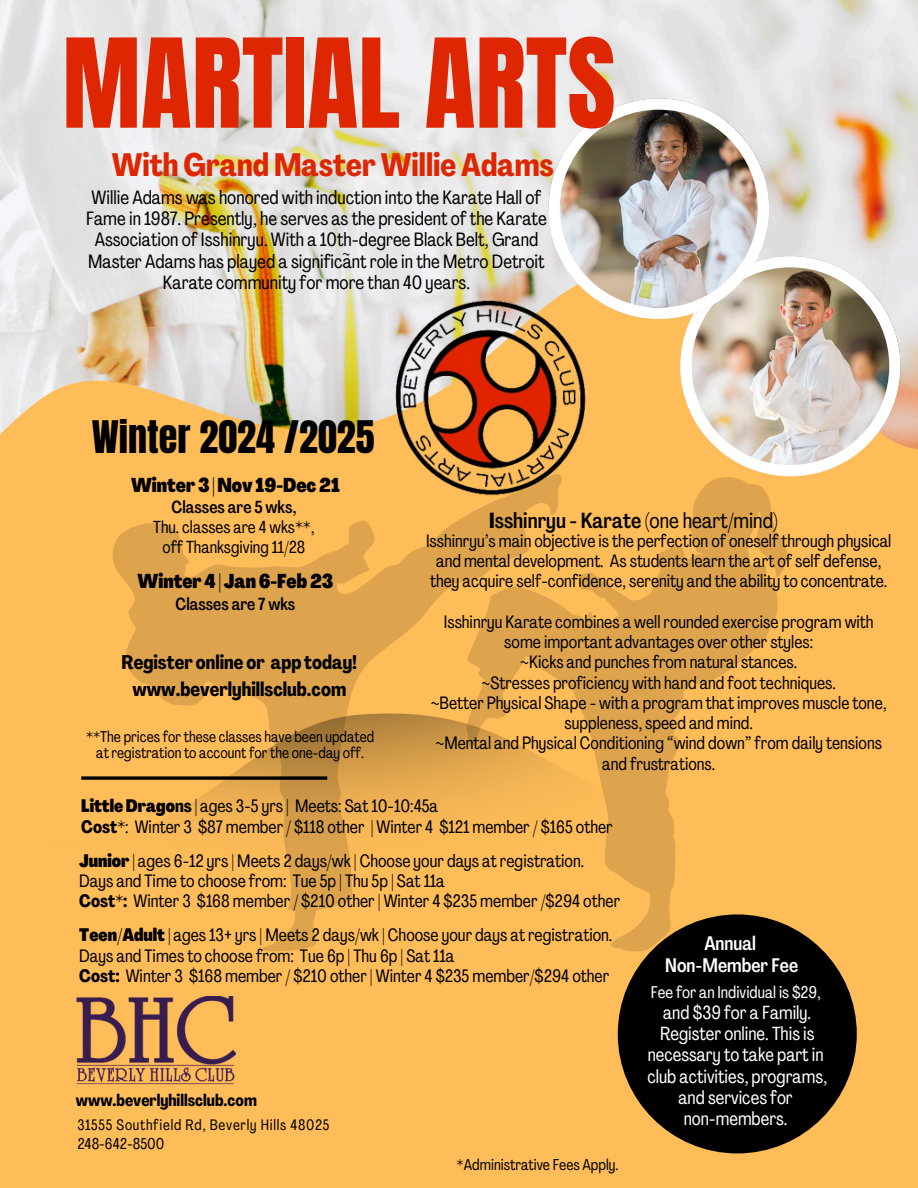
<style>
.page{position:relative;width:918px;height:1188px;background:#ffbd59}
.page>*{position:absolute;margin:0;border:0;box-sizing:border-box;transform-origin:0 0}
.t1{font:105px "Anton";color:#de2602}
.t2{font:38.1px "Anton";color:#000}
.t3{font:700 31.95px "Agrandir Tight";color:#de2602}
.t4{font:500 21.6px "Agrandir Tight";color:#000}
.t5{font:800 19.8px "Agrandir Tight";color:#000}
.t6{font:700 19.5px/27px "Agrandir Tight";color:#000;text-align:center}
.t7{font:500 19.35px/21.3px "Agrandir Tight";color:#fff;text-align:center}
.t8{font:19.05px/21.3px "Agrandir Tight";color:#000;text-align:center}
.t9{font:18.75px/21.3px "Agrandir Tight";color:#fff;text-align:center}
.t10{font:17.85px "Agrandir Tight";color:#000}
.t11{font:17.7px/20.2px "Agrandir Tight";color:#000;text-align:center}
.t12{font:17.25px "Agrandir Tight";color:#000}
.t13{font:500 17.25px "Agrandir Tight";color:#000}
.t14{font:16.8px "Agrandir Tight";color:#fff}
.t15{font:700 16.5px "Agrandir Tight";color:#000}
.t16{font:15.6px "Agrandir Tight";color:#000}
.t17{font:15.45px/16px "Agrandir Tight";color:#000;text-align:center}
.t18{font:15.3px "Agrandir Tight";color:#000}
.t19{font:15px "Agrandir Tight";letter-spacing:.05em;color:#000}
.s1{font-weight:700}
.s2{font-weight:400}
.s3{font-weight:800}
.s4{font-weight:500}
</style>
<div class="page">
<img style="left:0;top:0;width:918px;height:264px">
<svg style="left:0;top:264px;width:918px;height:213px"></svg>
<img style="left:680px;top:256px;width:221px;height:220px">
<img style="left:548px;top:98px;width:221px;height:221px">
<svg style="left:112px;top:474px;width:355px;height:477px"></svg>
<svg style="left:467px;top:477px;width:320px;height:475px"></svg>
<img style="left:376px;top:299px;width:229px;height:209px">
<div style="left:618px;top:914px;width:239px;height:239px;background:#000;border-radius:50%"></div>
<img style="left:76px;top:997px;width:160px;height:87px">
<svg style="left:81px;top:776px;width:246px;height:4px"></svg>
<p class="t1" style="left:62px;top:8px;width:555px">MARTIAL ARTS</p>
<p class="t3" style="left:112px;top:152px;width:444px">With Grand MasterWillieAdams</p>
<h5 class="t8" style="left:86px;top:188px;width:462px">Willie Adams was honored with induction into the Karate Hall of Fame in 1987. Presently, he serves as the president of the Karate Association of Isshinryu. With a 10th-degree Black Belt, Grand Master Adams has played a significant role in the Metro Detroit Karate community for more than 40 years.</h5>
<p class="t18" style="left:342px;top:247px;width:9px">~</p>
<p class="t2" style="left:92px;top:410px;width:284px">Winter 2024 /2025</p>
<p class="t5" style="left:131px;top:477px;width:210px">Winter3|Nov 19-Dec21</p>
<p class="t13" style="left:172px;top:501px;width:126px">Classes are 5 wks,</p>
<p class="t12" style="left:153px;top:520px;width:163px">Thu. classes are 4 wks**,</p>
<p class="t12" style="left:163px;top:540px;width:144px">off Thanksgiving 11/28</p>
<p class="t5" style="left:138px;top:573px;width:197px">Winter4| Jan6-Feb23</p>
<p class="t13" style="left:175px;top:597px;width:121px">Classes are 7 wks</p>
<p class="t6" style="left:122px;top:651px;width:237px">Register online or app today! www.beverlyhillsclub.com</p>
<p class="t17" style="left:86px;top:730px;width:290px">**The prices for these classes have been updated at registration to account for the one-day off.</p>
<p class="t4" style="left:489px;top:512px;width:290px"><span class="s1">I</span>sshinryu - Karate <span class="s2">(one heart/mind)</span></p>
<p class="t11" style="left:426px;top:532px;width:467px">Isshinryu’s main objective is the perfection of oneself through physical and mental development. As students learn the art of self defense, they acquire self-confidence, serenity and the ability to concentrate.</p>
<h2 class="t11" style="left:444px;top:613px;width:431px">Isshinryu Karate combines a well rounded exercise program with some important advantages over other styles:</h2>
<p class="t11" style="left:520px;top:654px;width:279px">~Kicks and punches from natural stances.</p>
<p class="t11" style="left:482px;top:674px;width:356px">~Stresses proficiency with hand and foot techniques.</p>
<p class="t11" style="left:431px;top:694px;width:457px">~Better Physical Shape - with a program that improves muscle tone, suppleness, speed and mind.</p>
<p class="t11" style="left:435px;top:735px;width:448px">~Mental and Physical Conditioning “wind down” from daily tensions and frustrations.</p>
<p class="t10" style="left:81px;top:799px;width:358px"><span class="s3">LittleDrago</span><span class="s1">ns</span> <span class="s4">|</span> ages 3-5 yrs | Meets: Sat 10-10:45a</p>
<p class="t10" style="left:81px;top:819px;width:533px"><span class="s1">Cost*</span>: Winter 3 $87 member / $118 other | Winter 4 $121 member / $165 other</p>
<p class="t10" style="left:79px;top:853px;width:506px"><span class="s3">Junior</span> <span class="s4">|</span> ages 6-12 yrs | Meets 2 days/wk | Choose your days at registration.</p>
<p class="t10" style="left:79px;top:874px;width:367px">Days and Time to choose from: Tue 5p | Thu 5p | Sat 11a</p>
<p class="t10" style="left:79px;top:894px;width:542px"><span class="s1">Cost*:</span> Winter 3 $168 member / $210 other | Winter 4 $235 member /$294 other</p>
<h4 class="t10" style="left:79px;top:928px;width:535px"><span class="s3">Teen/Adult</span> <span class="s4">|</span> ages 13+ yrs | Meets 2 days/wk | Choose your days at registration.</h4>
<p class="t10" style="left:79px;top:948px;width:377px">Days and Times to choose from: Tue 6p | Thu 6p | Sat 11a</p>
<p class="t10" style="left:79px;top:968px;width:532px"><span class="s1">Cost:</span> Winter 3 $168 member / $210 other | Winter 4 $235 member/$294 other</p>
<p class="t15" style="left:76px;top:1093px;width:182px">www.beverlyhillsclub.com</p>
<p class="t19" style="left:77px;top:1118px;width:254px">31555 Southfield Rd, Beverly Hills 48025</p>
<p class="t16" style="left:77px;top:1138px;width:89px">248-642-8500</p>
<p class="t16" style="left:457px;top:1158px;width:163px">*Administrative Fees Apply.</p>
<p class="t7" style="left:665px;top:935px;width:135px">Annual<br>Non-Member Fee</p>
<p class="t14" style="left:651px;top:986px;width:172px">Fee for an Individual is $29,</p>
<p class="t9" style="left:648px;top:1003px;width:177px">and $39 for a Family.<br>Register online. This is necessary to take part in</p>
<h6 class="t9" style="left:647px;top:1067px;width:181px">club activities, programs, and services for</h6>
<p class="t9" style="left:684px;top:1110px;width:105px">non-members.</p>
</div>
